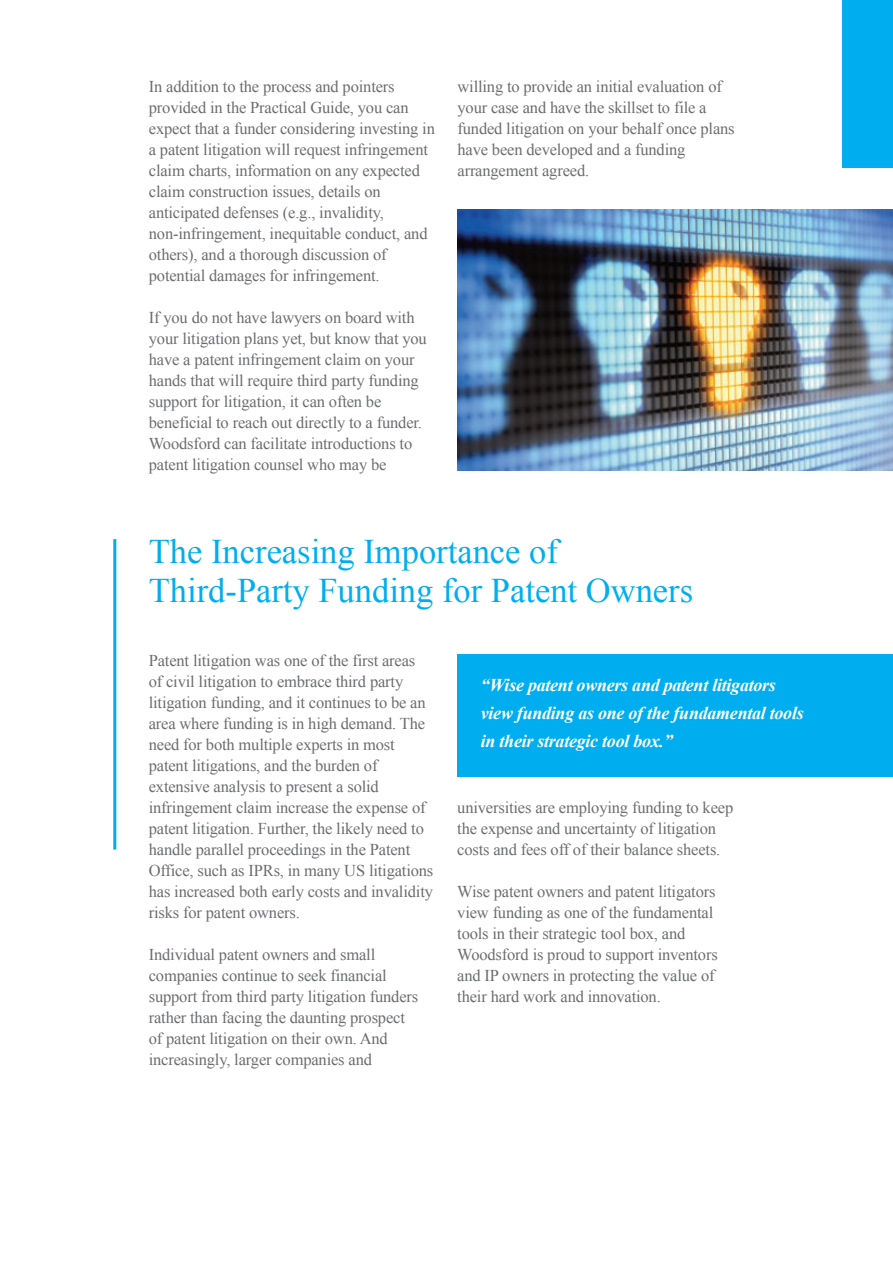
<style>
.page{position:relative;width:893px;height:1263px;background:#fff}
.page>*{position:absolute;margin:0;border:0;box-sizing:border-box;transform-origin:0 0}
.t1{font:34.5px "Times New Roman";color:#00aeef}
.t2{font:italic 700 18px "Times New Roman";letter-spacing:-.015em;color:#fff}
.t3{font:16.5px/21px "Times New Roman";letter-spacing:-.01em;color:#6c6d70}
</style>
<div class="page">
<div style="left:842px;top:0;width:51px;height:168px;background:#00aeef"></div>
<hr style="left:113px;top:539px;width:3px;height:310px;background:#00aeef">
<div style="left:457px;top:654px;width:436px;height:123px;background:#00aeef"></div>
<img style="left:457px;top:210px;width:436px;height:261px">
<p class="t3" style="left:149px;top:76px;width:247px">In addition to the process and pointers</p>
<p class="t3" style="left:149px;top:97px;width:261px">provided in the Practical Guide, you can</p>
<p class="t3" style="left:149px;top:118px;width:288px">expect that a funder considering investing in a patent litigation will request infringement claim charts, information on any expected claim construction issues, details on</p>
<p class="t3" style="left:149px;top:202px;width:237px">anticipated defenses (e.g., invalidity,</p>
<p class="t3" style="left:149px;top:223px;width:280px">non-infringement, inequitable conduct, and others), and a thorough discussion of</p>
<p class="t3" style="left:149px;top:265px;width:232px">potential damages for infringement.</p>
<p class="t3" style="left:149px;top:307px;width:279px">If you do not have lawyers on board with your litigation plans yet, but know that you have a patent infringement claim on your hands that will require third party funding support for litigation, it can often be</p>
<p class="t3" style="left:149px;top:412px;width:275px">beneficial to reach out directly to a funder.<br>Woodsford can facilitate introductions to patent litigation counsel who may be</p>
<p class="t3" style="left:457px;top:76px;width:279px">willing to provide an initial evaluation of your case and have the skillset to file a funded litigation on your behalf once plans have been developed and a funding</p>
<p class="t3" style="left:457px;top:160px;width:133px">arrangement agreed.</p>
<p class="t1" style="left:149px;top:532px;width:411px">The Increasing Importance of</p>
<p class="t1" style="left:149px;top:571px;width:546px">Third-Party Funding for Patent Owners</p>
<p class="t3" style="left:149px;top:649px;width:268px">Patent litigation was one of the first areas</p>
<p class="t3" style="left:149px;top:670px;width:256px">of civil litigation to embrace third party</p>
<p class="t3" style="left:149px;top:691px;width:278px">litigation funding, and it continues to be an area where funding is in high demand. The need for both multiple experts in most patent litigations, and the burden of</p>
<p class="t3" style="left:149px;top:775px;width:232px">extensive analysis to present a solid</p>
<p class="t3" style="left:149px;top:796px;width:286px">infringement claim increase the expense of patent litigation. Further, the likely need to handle parallel proceedings in the Patent Office, such as IPRs, in many US litigations has increased both early costs and invalidity risks for patent owners.</p>
<p class="t3" style="left:149px;top:944px;width:228px">Individual patent owners and small</p>
<p class="t3" style="left:149px;top:965px;width:240px">companies continue to seek financial</p>
<p class="t3" style="left:149px;top:986px;width:271px">support from third party litigation funders rather than facing the daunting prospect</p>
<p class="t3" style="left:149px;top:1028px;width:241px">of patent litigation on their own. And</p>
<p class="t3" style="left:149px;top:1049px;width:225px">increasingly, larger companies and</p>
<p class="t2" style="left:481px;top:675px;width:297px">“Wise patent owners and patent litigators</p>
<p class="t2" style="left:481px;top:703px;width:324px">view funding as one of the fundamental tools</p>
<p class="t2" style="left:481px;top:731px;width:193px">in their strategic tool box.”</p>
<p class="t3" style="left:457px;top:797px;width:277px">universities are employing funding to keep the expense and uncertainty of litigation costs and fees off of their balance sheets.</p>
<p class="t3" style="left:457px;top:881px;width:260px">Wise patent owners and patent litigators view funding as one of the fundamental tools in their strategic tool box, and</p>
<p class="t3" style="left:457px;top:944px;width:262px">Woodsford is proud to support inventors and IP owners in protecting the value of their hard work and innovation.</p>
</div>
